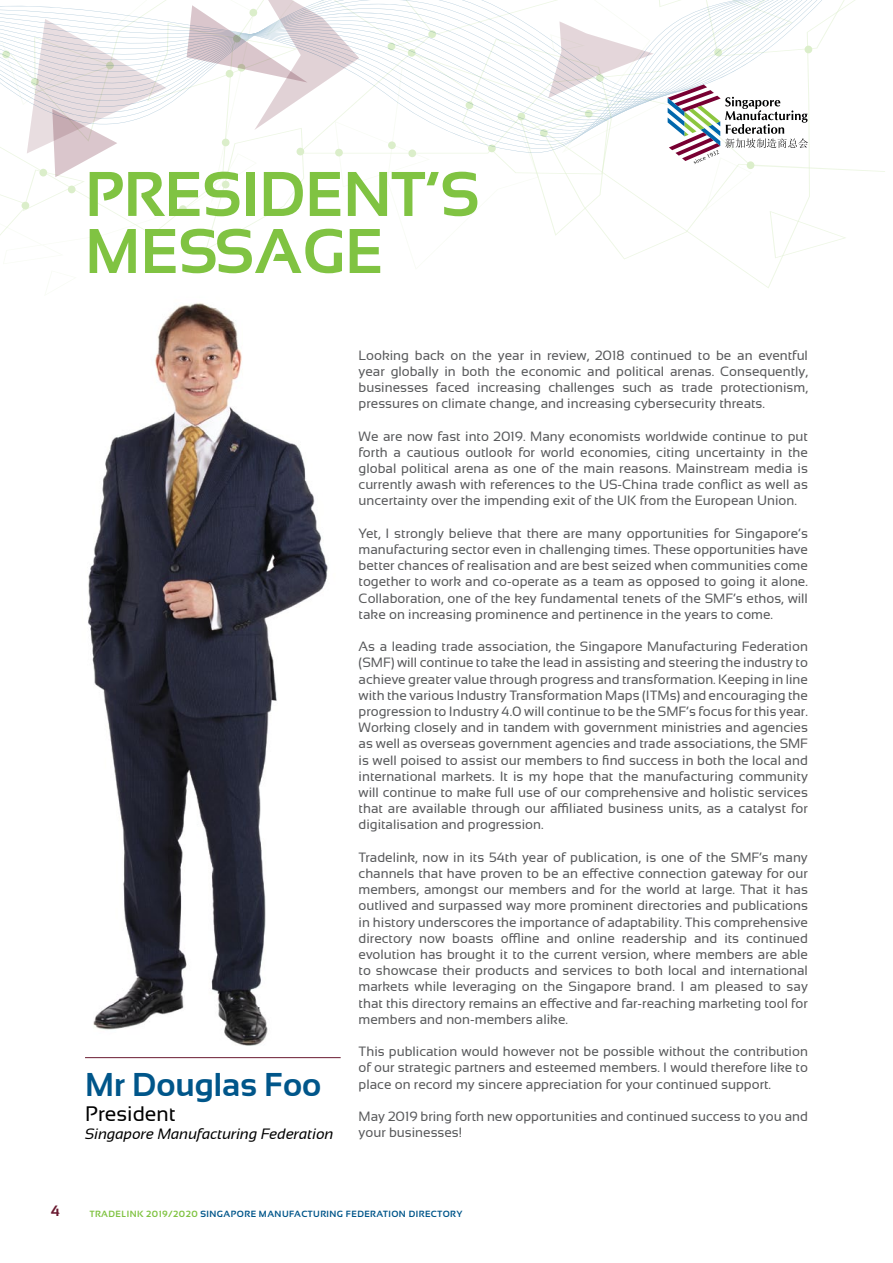
<style>
.page{position:relative;width:893px;height:1263px;background:#fff}
.page>*{position:absolute;margin:0;border:0;box-sizing:border-box;transform-origin:0 0}
.t1{font:700 63px/57px "Sansation";color:#80c342}
.t2{font:700 33px "Sansation";color:#00568a}
.t3{font:21px "Sansation";color:#000}
.t4{font:italic 15px "Sansation";color:#000}
.t5{font:700 15px "Sansation";color:#6a1b31}
.t6{font:13.5px/16.2px "Sansation";color:#58595b;text-align:justify}
.t7{font:700 9px "Sansation";letter-spacing:.05em;color:#00568a}
.s1{color:#80c342}
</style>
<div class="page">
<svg style="left:0;top:0;width:851px;height:288px"></svg>
<img style="left:72px;top:286px;width:269px;height:760px">
<hr style="left:85px;top:1057px;width:256px;height:1px;background:#6a1b31">
<h1 class="t1" style="left:85px;top:166px;width:396px">PRESIDENT’S<br>MESSAGE</h1>
<h2 class="t2" style="left:85px;top:1066px;width:238px">MR DOUGLAS FOO</h2>
<h3 class="t3" style="left:85px;top:1102px;width:92px">President</h3>
<p class="t4" style="left:85px;top:1125px;width:250px">Singapore Manufacturing Federation</p>
<p class="t6" style="left:359px;top:347px;width:451px">Looking back on the year in review, 2018 continued to be an eventful year globally in both the economic and political arenas. Consequently, businesses faced increasing challenges such as trade protectionism, pressures on climate change, and increasing cybersecurity threats.</p>
<p class="t6" style="left:359px;top:428px;width:451px">We are now fast into 2019. Many economists worldwide continue to put forth a cautious outlook for world economies, citing uncertainty in the global political arena as one of the main reasons. Mainstream media is currently awash with references to the US-China trade conflict as well as uncertainty over the impending exit of the UK from the European Union.</p>
<p class="t6" style="left:359px;top:525px;width:451px">Yet, I strongly believe that there are many opportunities for Singapore’s manufacturing sector even in challenging times. These opportunities have better chances of realisation and are best seized when communities come together to work and co-operate as a team as opposed to going it alone.<br>Collaboration, one of the key fundamental tenets of the SMF’s ethos, will take on increasing prominence and pertinence in the years to come.</p>
<p class="t6" style="left:359px;top:638px;width:451px">As a leading trade association, the Singapore Manufacturing Federation (SMF) will continue to take the lead in assisting and steering the industry to achieve greater value through progress and transformation. Keeping in line with the various Industry Transformation Maps (ITMs) and encouraging the progression to Industry 4.0 will continue to be the SMF’s focus for this year.<br>Working closely and in tandem with government ministries and agencies as well as overseas government agencies and trade associations, the SMF is well poised to assist our members to find success in both the local and international markets. It is my hope that the manufacturing community will continue to make full use of our comprehensive and holistic services that are available through our affiliated business units, as a catalyst for digitalisation and progression.</p>
<p class="t6" style="left:359px;top:849px;width:451px">Tradelink, now in its 54th year of publication, is one of the SMF’s many channels that have proven to be an effective connection gateway for our members, amongst our members and for the world at large. That it has outlived and surpassed way more prominent directories and publications in history underscores the importance of adaptability. This comprehensive directory now boasts offline and online readership and its continued evolution has brought it to the current version, where members are able to showcase their products and services to both local and international markets while leveraging on the Singapore brand. I am pleased to say that this directory remains an effective and far-reaching marketing tool for members and non-members alike.</p>
<p class="t6" style="left:359px;top:1043px;width:451px">This publication would however not be possible without the contribution of our strategic partners and esteemed members. I would therefore like to place on record my sincere appreciation for your continued support.</p>
<p class="t6" style="left:359px;top:1108px;width:451px">May 2019 bring forth new opportunities and continued success to you and your businesses!</p>
<p class="t5" style="left:51px;top:1203px;width:10px">4</p>
<p class="t7" style="left:90px;top:1209px;width:374px"><span class="s1">TRADELINK 2019/2020</span> SINGAPORE MANUFACTURING FEDERATION DIRECTORY</p>
</div>
